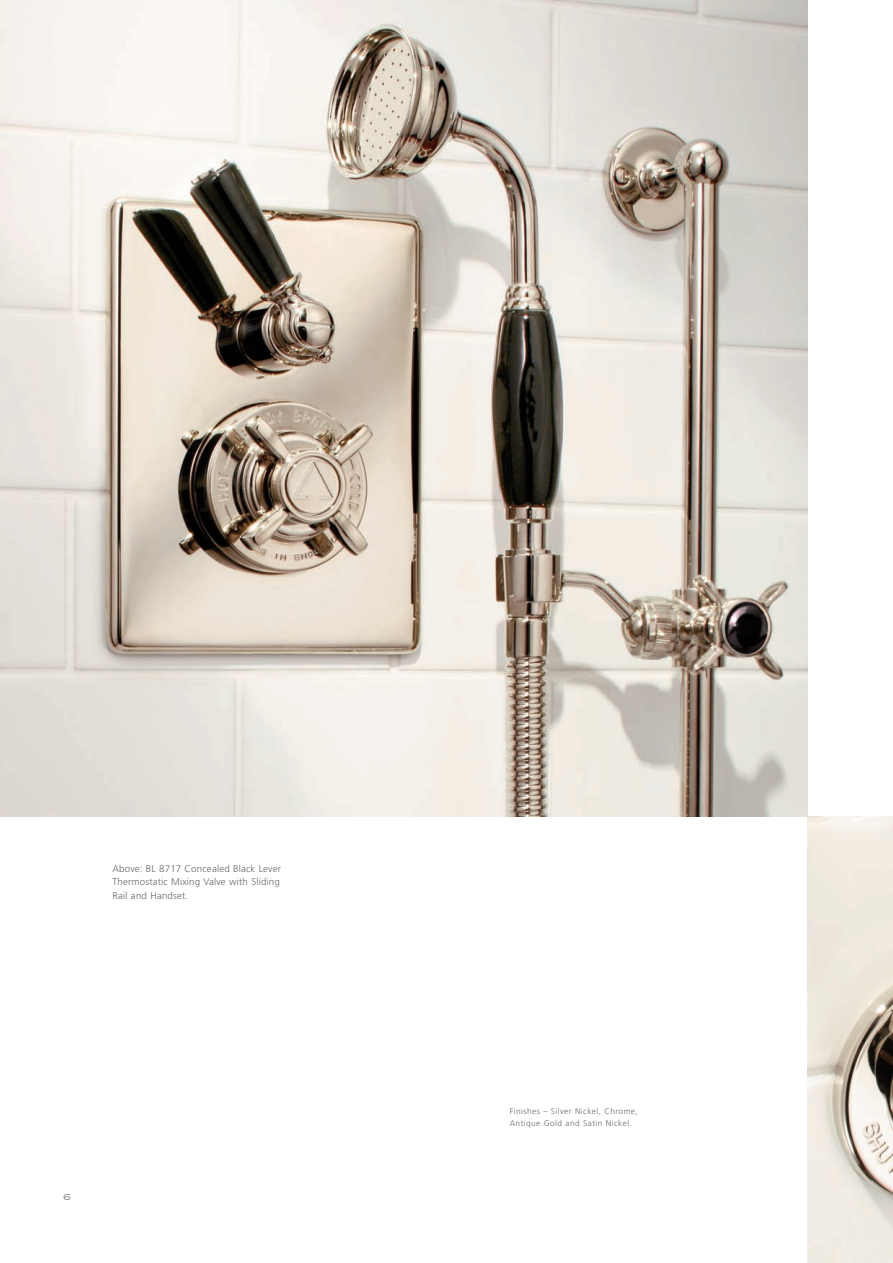
<style>
.page{position:relative;width:893px;height:1263px;background:#fff}
.page>*{position:absolute;margin:0;border:0;box-sizing:border-box;transform-origin:0 0}
.t1{font:300 9.75px/13.5px "Frutiger";letter-spacing:.015em;color:#666b65;text-align:justify}
.t2{font:300 9px "AT Sackers Gothic";color:#666b65}
.t3{font:300 8.25px/12px "Frutiger";letter-spacing:.055em;color:#666b65}
</style>
<div class="page">
<img style="left:0;top:0;width:808px;height:816px">
<img style="left:808px;top:816px;width:85px;height:447px">
<p class="t1" style="left:113px;top:862px;width:170px">Above: BL 8717 Concealed Black Lever Thermostatic Mixing Valve with Sliding Rail and Handset.</p>
<p class="t2" style="left:63px;top:1193px;width:10px">6</p>
<p class="t3" style="left:510px;top:1105px;width:130px">Finishes – Silver Nickel, Chrome,<br>Antique Gold and Satin Nickel.</p>
</div>
